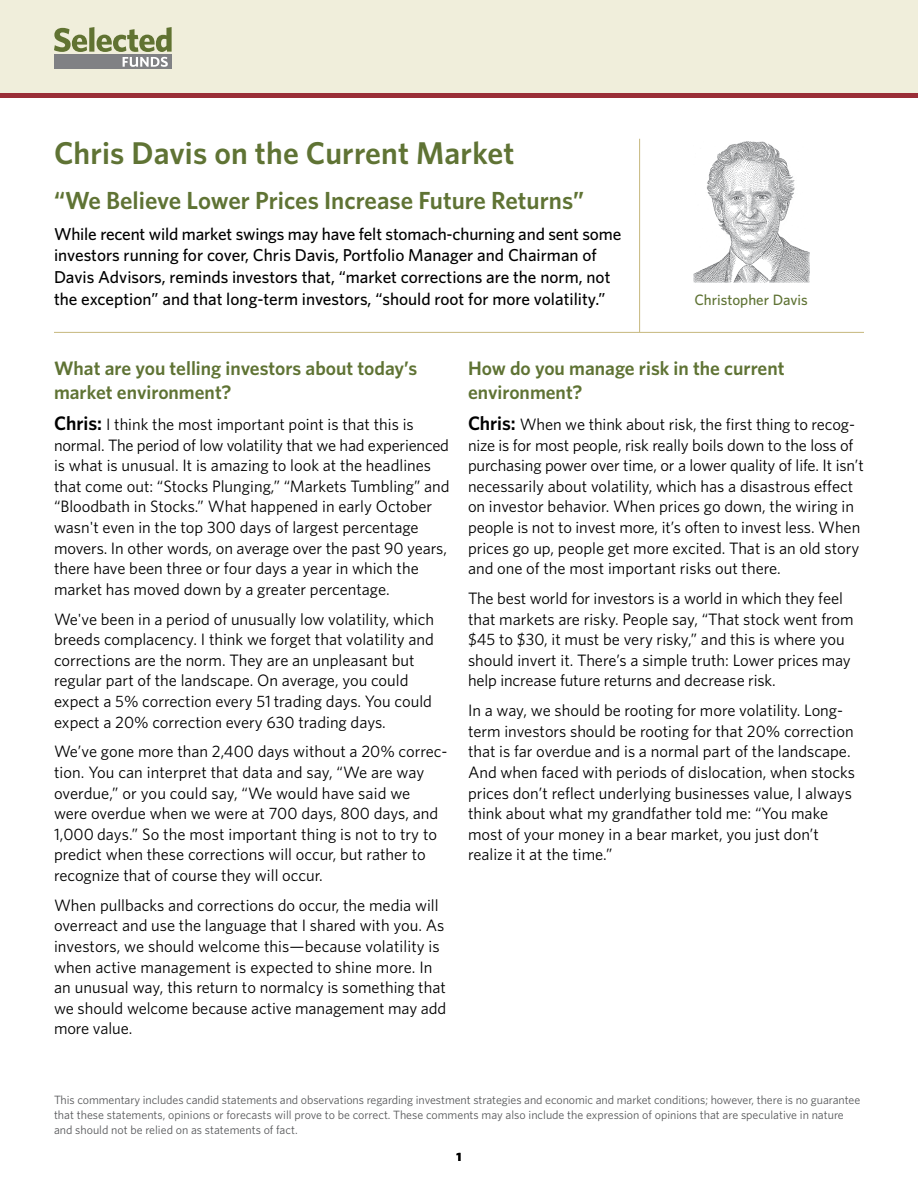
<style>
.page{position:relative;width:918px;height:1188px;background:#fff}
.page>*{position:absolute;margin:0;border:0;box-sizing:border-box;transform-origin:0 0}
.t1{font:600 31.5px "Whitney";letter-spacing:.005em;color:#5f7334}
.t2{font:600 24.75px "Whitney";color:#5f7334}
.t3{font:600 19.5px/24.3px "Whitney";color:#5f7334}
.Body{font:500 17.25px/21.8px "Whitney";color:#000}
.Body-2{font:16.5px/20.7px "Whitney";color:#000}
.t4{font:500 15px "Whitney";color:#5f7334}
.t5{font:12px/15px "Whitney";letter-spacing:-.005em;color:#58595b}
.t6{font:700 12px "Whitney";color:#000}
.s1{font-weight:600;font-size:19.5px}
</style>
<div class="page">
<div style="left:0;top:0;width:918px;height:94px;background:#f0eedb"></div>
<hr style="left:0;top:94px;width:918px;height:4px;background:#9a2e37">
<div style="left:54px;top:55px;width:118px;height:14px;background:#808184"></div>
<svg style="left:54px;top:27px;width:118px;height:40px"></svg>
<img style="left:694px;top:141px;width:115px;height:142px">
<hr style="left:54px;top:332px;width:810px;height:1px;background:#ccbf8b">
<hr style="left:639px;top:139px;width:1px;height:194px;background:#ccbf8b">
<p class="t1" style="left:54px;top:132px;width:462px">Chris Davis on the Current Market</p>
<h2 class="t2" style="left:54px;top:184px;width:532px">“We Believe Lower Prices Increase Future Returns”</h2>
<p class="Body" style="left:54px;top:222px;width:569px">While recent wild market swings may have felt stomach-churning and sent some investors running for cover, Chris Davis, Portfolio Manager and Chairman of Davis Advisors, reminds investors that, “market corrections are the norm, not the exception” and that long-term investors, “should root for more volatility.”</p>
<p class="t4" style="left:694px;top:290px;width:115px">Christopher Davis</p>
<h2 class="t3" style="left:54px;top:355px;width:365px">What are you telling investors about today’s market environment?</h2>
<p class="Body-2" style="left:54px;top:413px;width:397px"><span class="s1">Chris:</span> I think the most important point is that this is normal. The period of low volatility that we had experienced is what is unusual. It is amazing to look at the headlines that come out: “Stocks Plunging,” “Markets Tumbling” and “Bloodbath in Stocks.” What happened in early October wasn't even in the top 300 days of largest percentage movers. In other words, on average over the past 90 years, there have been three or four days a year in which the market has moved down by a greater percentage.</p>
<p class="Body-2" style="left:54px;top:608px;width:382px">We've been in a period of unusually low volatility, which breeds complacency. I think we forget that volatility and corrections are the norm. They are an unpleasant but regular part of the landscape. On average, you could expect a 5% correction every 51 trading days. You could expect a 20% correction every 630 trading days.</p>
<p class="Body-2" style="left:54px;top:741px;width:395px">We’ve gone more than 2,400 days without a 20% correc&shy;tion. You can interpret that data and say, “We are way overdue,” or you could say, “We would have said we were overdue when we were at 700 days, 800 days, and 1,000 days.” So the most important thing is not to try to predict when these corrections will occur, but rather to recognize that of course they will occur.</p>
<p class="Body-2" style="left:54px;top:894px;width:394px">When pullbacks and corrections do occur, the media will overreact and use the language that I shared with you. As investors, we should welcome this—because volatility is when active management is expected to shine more. In an unusual way, this return to normalcy is something that we should welcome because active management may add more value.</p>
<h2 class="t3" style="left:468px;top:355px;width:318px">How do you manage risk in the current environment?</h2>
<p class="Body-2" style="left:468px;top:413px;width:397px"><span class="s1">Chris:</span> When we think about risk, the first thing to recog&shy;nize is for most people, risk really boils down to the loss of purchasing power over time, or a lower quality of life. It isn’t necessarily about volatility, which has a disastrous effect on investor behavior. When prices go down, the wiring in people is not to invest more, it’s often to invest less. When prices go up, people get more excited. That is an old story and one of the most important risks out there.</p>
<p class="Body-2" style="left:468px;top:587px;width:387px">The best world for investors is a world in which they feel that markets are risky. People say, “That stock went from $45 to $30, it must be very risky,” and this is where you should invert it. There’s a simple truth: Lower prices may help increase future returns and decrease risk.</p>
<p class="Body-2" style="left:468px;top:700px;width:388px">In a way, we should be rooting for more volatility. Long&shy;term investors should be rooting for that 20% correction that is far overdue and is a normal part of the landscape.<br>And when faced with periods of dislocation, when stocks prices don’t reflect underlying businesses value, I always think about what my grandfather told me: “You make most of your money in a bear market, you just don’t realize it at the time.”</p>
<p class="t5" style="left:54px;top:1092px;width:808px">This commentary includes candid statements and observations regarding investment strategies and economic and market conditions; however, there is no guarantee that these statements, opinions or forecasts will prove to be correct. These comments may also include the expression of opinions that are speculative in nature and should not be relied on as statements of fact.</p>
<p class="t6" style="left:457px;top:1149px;width:6px">1</p>
</div>
